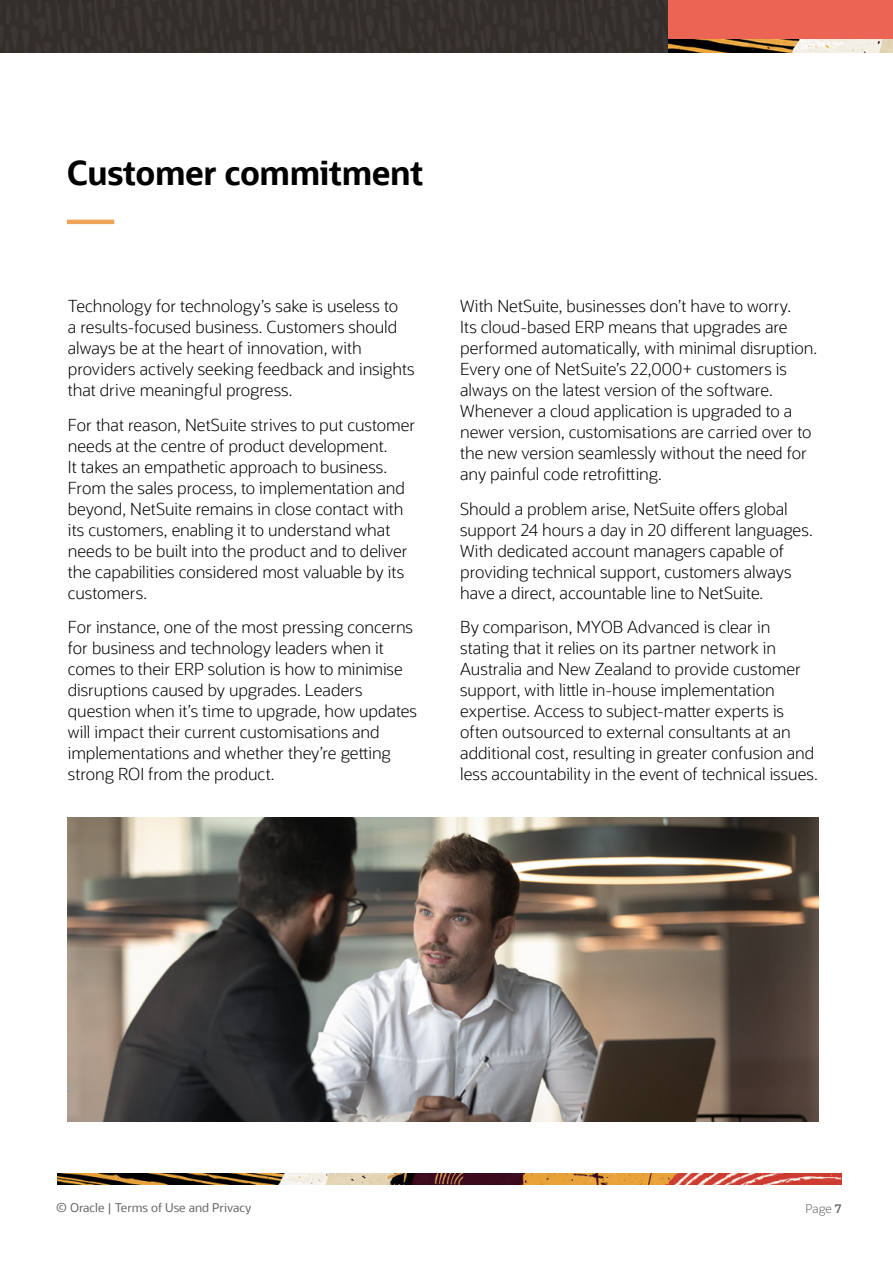
<style>
.page{position:relative;width:893px;height:1263px;background:#fff}
.page>*{position:absolute;margin:0;border:0;box-sizing:border-box;transform-origin:0 0}
.t1{font:700 33px "Oracle Sans";letter-spacing:-.015em;color:#000}
.t2{font:300 16.5px/21px "Oracle Sans";color:#000}
.t3{font:12px "Oracle Sans";color:#666}
.t4{font:300 12px "Oracle Sans";color:#666}
.s1{font-weight:600}
</style>
<div class="page">
<img style="left:57px;top:1174px;width:784px;height:10px">
<img style="left:0;top:0;width:669px;height:52px">
<div style="left:669px;top:0;width:224px;height:50px;background:#ec6554"></div>
<img style="left:669px;top:39px;width:224px;height:13px">
<hr style="left:67px;top:220px;width:47px;height:4px;background:#eea357">
<img style="left:68px;top:817px;width:750px;height:304px">
<h1 class="t1" style="left:67px;top:152px;width:358px">Customer commitment</h1>
<p class="t2" style="left:68px;top:296px;width:348px">Technology for technology’s sake is useless to<br>a results-focused business. Customers should always be at the heart of innovation, with providers actively seeking feedback and insights that drive meaningful progress.</p>
<p class="t2" style="left:68px;top:414px;width:349px">For that reason, NetSuite strives to put customer needs at the centre of product development.<br>It takes an empathetic approach to business.<br>From the sales process, to implementation and beyond, NetSuite remains in close contact with its customers, enabling it to understand what needs to be built into the product and to deliver the capabilities considered most valuable by its customers.</p>
<p class="t2" style="left:68px;top:617px;width:351px">For instance, one of the most pressing concerns for business and technology leaders when it comes to their ERP solution is how to minimise disruptions caused by upgrades. Leaders question when it’s time to upgrade, how updates will impact their current customisations and implementations and whether they’re getting strong ROI from the product.</p>
<p class="t2" style="left:460px;top:296px;width:358px">With NetSuite, businesses don’t have to worry.<br>Its cloud-based ERP means that upgrades are performed automatically, with minimal disruption.<br>Every one of NetSuite’s 22,000+ customers is always on the latest version of the software.<br>Whenever a cloud application is upgraded to a newer version, customisations are carried over to the new version seamlessly without the need for any painful code retrofitting.</p>
<p class="t2" style="left:460px;top:498px;width:354px">Should a problem arise, NetSuite offers global support 24 hours a day in 20 different languages.<br>With dedicated account managers capable of providing technical support, customers always have a direct, accountable line to NetSuite.</p>
<p class="t2" style="left:460px;top:617px;width:359px">By comparison, MYOB Advanced is clear in stating that it relies on its partner network in Australia and New Zealand to provide customer support, with little in-house implementation expertise. Access to subject-matter experts is often outsourced to external consultants at an additional cost, resulting in greater confusion and less accountability in the event of technical issues.</p>
<p class="t3" style="left:56px;top:1200px;width:197px">© Oracle | Terms of Use and Privacy</p>
<p class="t4" style="left:806px;top:1202px;width:37px">Page <span class="s1">7</span></p>
</div>
